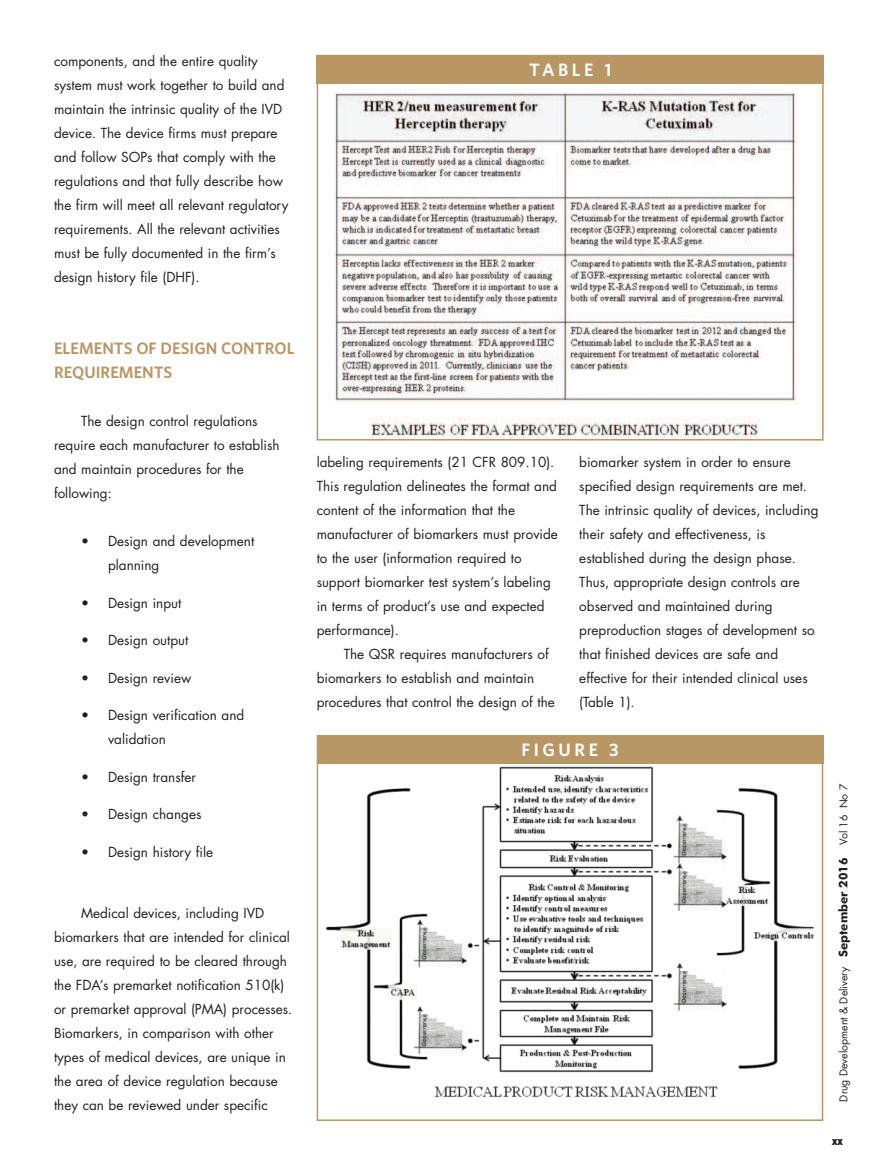
<style>
.page{position:relative;width:878px;height:1175px;background:#fff}
.page>*{position:absolute;margin:0;border:0;box-sizing:border-box;transform-origin:0 0}
.t1{font:600 18px "Whitney";letter-spacing:.2em;color:#fff}
.t2{font:600 16.5px/24px "Whitney";color:#b99764}
.t3{font:13.5px/24px "Futura";color:#231f20}
.t4{font:900 condensed 12px "Futura BT";color:#231f20}
.t5{font:10.5px "Futura";color:#231f20}
.s1{font-family:"Futura BT";font-weight:700;font-size:12px}
</style>
<div class="page">
<img style="left:335px;top:92px;width:462px;height:345px">
<div style="left:316px;top:55px;width:507px;height:28px;background:#b99764"></div>
<img style="left:320px;top:763px;width:500px;height:334px">
<div style="left:316px;top:735px;width:507px;height:28px;background:#b99764"></div>
<p class="t3" style="left:54px;top:50px;width:236px">components, and the entire quality system must work together to build and maintain the intrinsic quality of the IVD device. The device firms must prepare and follow SOPs that comply with the regulations and that fully describe how the firm will meet all relevant regulatory requirements. All the relevant activities must be fully documented in the firm’s design history file (DHF).</p>
<h1 class="t1" style="left:529px;top:59px;width:84px">TABLE 1</h1>
<p class="t2" style="left:54px;top:336px;width:242px">ELEMENTS OF DESIGN CONTROL<br>REQUIREMENTS</p>
<p class="t3" style="left:54px;top:410px;width:227px;text-indent:27px">The design control regulations require each manufacturer to establish and maintain procedures for the following:</p>
<p class="t3" style="left:108px;top:530px;width:148px;text-indent:-27px">• Design and development planning</p>
<p class="t3" style="left:81px;top:592px;width:102px">• Design input</p>
<p class="t3" style="left:81px;top:629px;width:109px">• Design output</p>
<p class="t3" style="left:81px;top:667px;width:112px">• Design review</p>
<p class="t3" style="left:108px;top:704px;width:138px;text-indent:-27px">• Design verification and validation</p>
<p class="t3" style="left:81px;top:766px;width:116px">• Design transfer</p>
<p class="t3" style="left:81px;top:803px;width:122px">• Design changes</p>
<p class="t3" style="left:81px;top:841px;width:134px">• Design history file</p>
<p class="t3" style="left:54px;top:902px;width:240px;text-indent:27px">Medical devices, including IVD biomarkers that are intended for clinical use, are required to be cleared through the FDA’s premarket notification 510(k) or premarket approval (PMA) processes.<br>Biomarkers, in comparison with other types of medical devices, are unique in the area of device regulation because they can be reviewed under specific</p>
<p class="t3" style="left:316px;top:451px;width:243px">labeling requirements (21 CFR 809.10).<br>This regulation delineates the format and content of the information that the manufacturer of biomarkers must provide to the user (information required to support biomarker test system’s labeling in terms of product’s use and expected performance).</p>
<p class="t3" style="left:316px;top:643px;width:240px;text-indent:27px">The QSR requires manufacturers of biomarkers to establish and maintain procedures that control the design of the</p>
<p class="t3" style="left:579px;top:451px;width:241px">biomarker system in order to ensure specified design requirements are met.<br>The intrinsic quality of devices, including their safety and effectiveness, is established during the design phase.<br>Thus, appropriate design controls are observed and maintained during preproduction stages of development so that finished devices are safe and effective for their intended clinical uses (Table 1).</p>
<h1 class="t1" style="left:521px;top:739px;width:99px">FIGURE 3</h1>
<p class="t5" style="left:838px;top:1101px;width:319px;rotate:-90deg">Drug Development &amp; Delivery <span class="s1">September 2016</span> Vol 16 No 7</p>
<p class="t4" style="left:832px;top:1135px;width:12px">xx</p>
</div>
